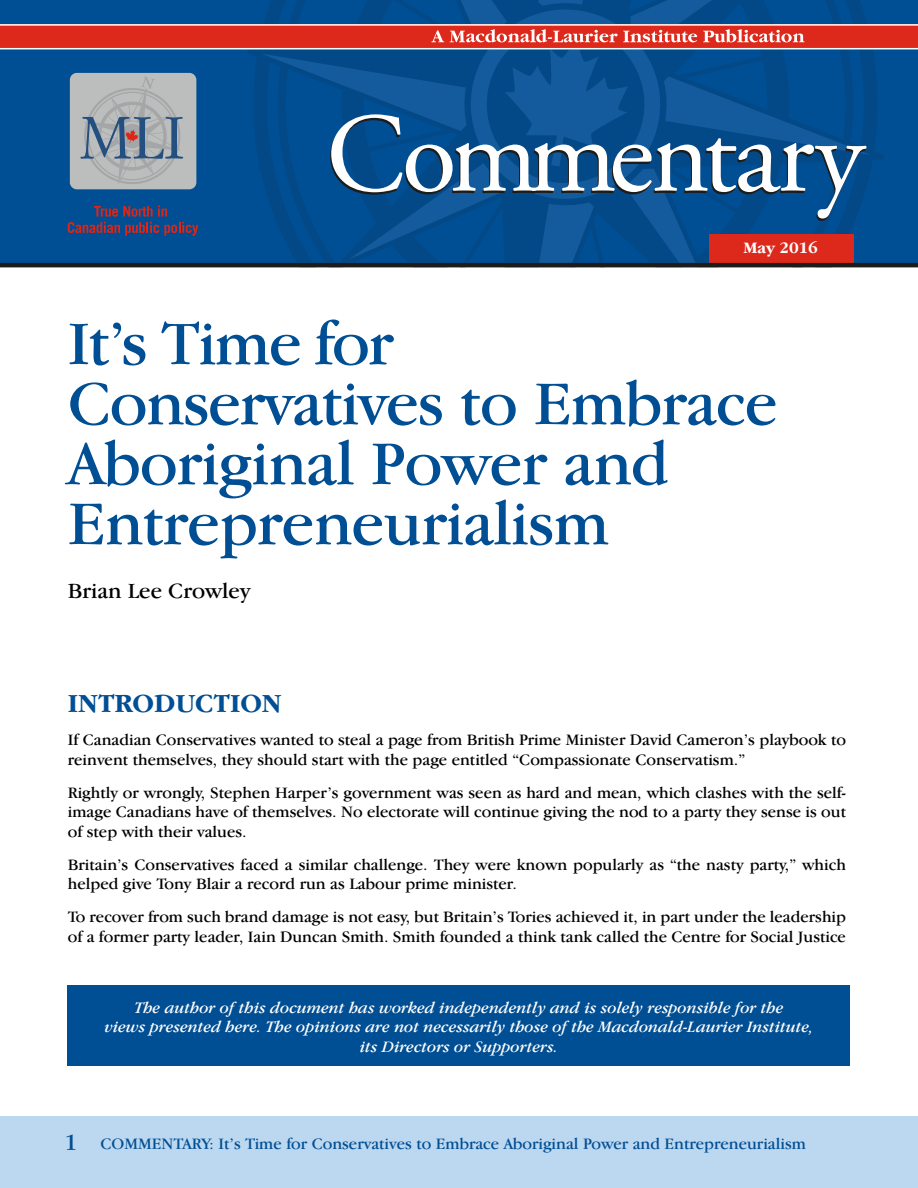
<style>
.page{position:relative;width:918px;height:1188px;background:#fff}
.page>*{position:absolute;margin:0;border:0;box-sizing:border-box;transform-origin:0 0}
.t1{font:64.5px/60px "Garamond IT Cby BT";letter-spacing:-.01em;color:#004e93}
.H-1{font:700 27px "Garamond IT Cby BT";color:#004e93}
.t2{font:22.5px "Garamond IT Cby BT";color:#000}
.body{font:16.5px/19.5px "Garamond IT Cby BT";color:#000}
.body-2{font:italic 16.5px/19.5px "Garamond IT Cby BT";color:#fff;text-align:center}
.t3{font:16.5px "Garamond IT Cby BT";color:#004e93}
.t4{font:700 16.5px "Garamond IT Cby BT";letter-spacing:-.01em;color:#fff}
.s1{font-size:24px}
</style>
<div class="page">
<div style="left:0;top:1117px;width:918px;height:71px;background:#bcd7f0"></div>
<div style="left:0;top:0;width:918px;height:264px;background:#004e93"></div>
<div style="left:0;top:25px;width:918px;height:23px;background:#dd291b"></div>
<hr style="left:0;top:24px;width:918px;height:2px;background:#fff">
<hr style="left:0;top:48px;width:918px;height:1px;background:#fff">
<svg style="left:247px;top:0;width:638px;height:268px"></svg>
<div style="left:710px;top:234px;width:144px;height:30px;background:#dd291b"></div>
<hr style="left:0;top:263px;width:918px;height:4px;background:#1c1d1b">
<div style="left:70px;top:73px;width:126px;height:116px;background:#bcbdbd;border-radius:7px"></div>
<svg style="left:80px;top:76px;width:104px;height:108px"></svg>
<svg style="left:68px;top:205px;width:130px;height:31px"></svg>
<div style="left:68px;top:985px;width:782px;height:81px;background:#004e93"></div>
<p class="t4" style="left:743px;top:239px;width:76px">May 2016</p>
<p class="t1" style="left:68px;top:312px;width:711px">It’s Time for<br>Conservatives to Embrace<br>Aboriginal Power and<br>Entrepreneurialism</p>
<p class="t2" style="left:68px;top:578px;width:184px">Brian Lee Crowley</p>
<p class="H-1" style="left:68px;top:688px;width:215px">INTRODUCTION</p>
<p class="body" style="left:68px;top:730px;width:780px">If Canadian Conservatives wanted to steal a page from British Prime Minister David Cameron’s playbook to reinvent themselves, they should start with the page entitled “Compassionate Conservatism.”</p>
<p class="body" style="left:68px;top:782px;width:780px;text-align:justify">Rightly or wrongly, Stephen Harper’s government was seen as hard and mean, which clashes with the self&shy;image Canadians have of themselves. No electorate will continue giving the nod to a party they sense is out of step with their values.</p>
<p class="body" style="left:68px;top:854px;width:780px">Britain’s Conservatives faced a similar challenge. They were known popularly as “the nasty party,” which helped give Tony Blair a record run as Labour prime minister.</p>
<p class="body" style="left:68px;top:907px;width:780px">To recover from such brand damage is not easy, but Britain’s Tories achieved it, in part under the leadership of a former party leader, Iain Duncan Smith. Smith founded a think tank called the Centre for Social Justice</p>
<p class="body-2" style="left:104px;top:997px;width:711px">The author of this document has worked independently and is solely responsible for the<br>views presented here. The opinions are not necessarily those of the Macdonald-Laurier Institute, its Directors or Supporters.</p>
<p class="t3" style="left:64px;top:1134px;width:743px"><span class="s1">1</span> COMMENTARY: It’s Time for Conservatives to Embrace Aboriginal Power and Entrepreneurialism</p>
</div>
